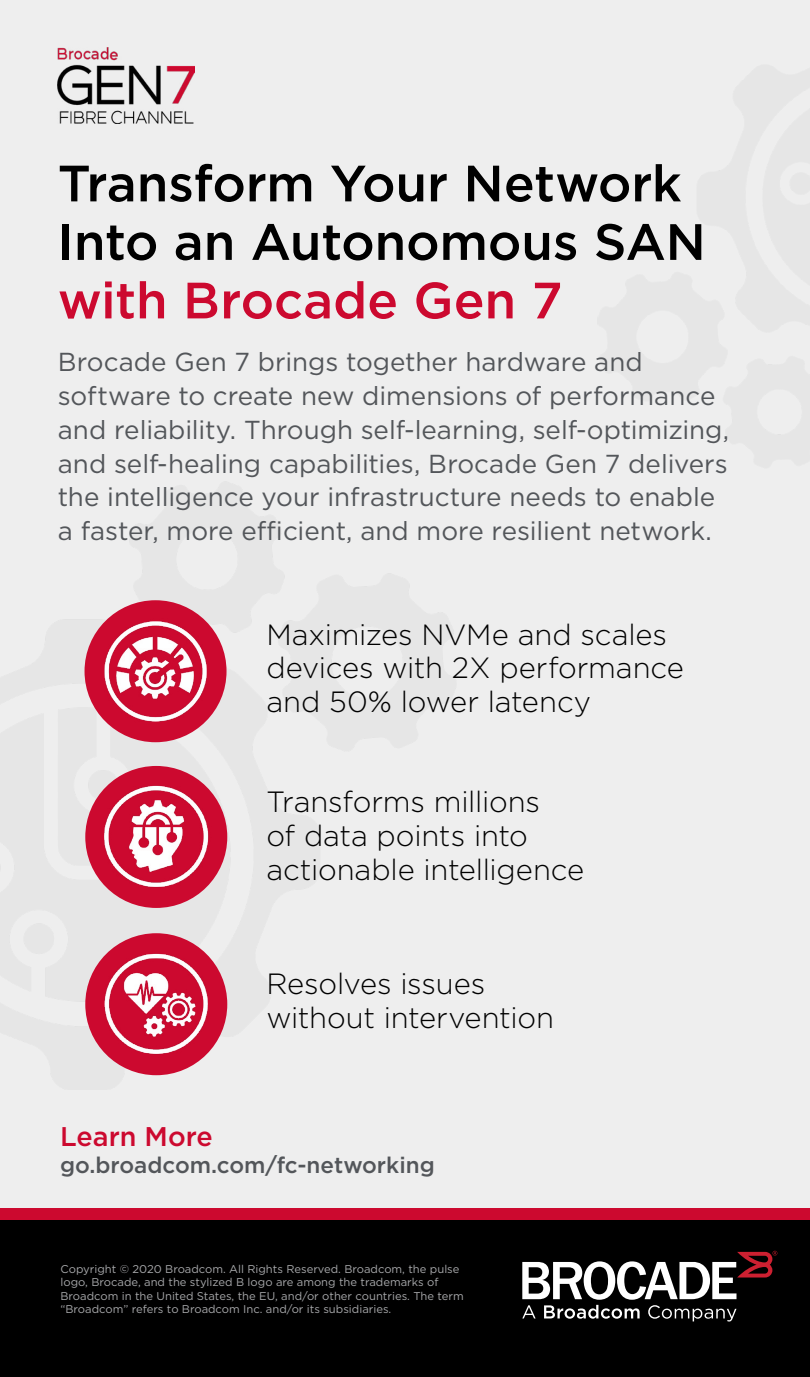
<style>
.page{position:relative;width:810px;height:1377px;background:#eee}
.page>*{position:absolute;margin:0;border:0;box-sizing:border-box;transform-origin:0 0}
.t1{font:500 51.07px/58.5px "Gotham";letter-spacing:-.005em;color:#000}
.t2{font:500 51.07px "Gotham";color:#cc092f}
.t3{font:300 29.25px/33.8px "Gotham";letter-spacing:-.005em;color:#000}
.t4{font:500 27px "Gotham";color:#cc092f}
.t5{font:26.1px/33.8px "Gotham";color:#53565a}
.t6{font:500 22.5px "Gotham";color:#53565a}
.t7{font:11.25px/13.5px "Gotham";color:#a7a8aa}
</style>
<div class="page">
<div style="left:0;top:1215px;width:810px;height:162px;background:#000"></div>
<div style="left:0;top:1208px;width:810px;height:12px;background:#cc092f"></div>
<svg style="left:522px;top:1251px;width:255px;height:71px"></svg>
<div style="left:85px;top:600px;width:142px;height:142px;background:#cc092f;border-radius:50%"></div>
<img style="left:91px;top:609px;width:127px;height:124px">
<div style="left:85px;top:766px;width:142px;height:142px;background:#cc092f;border-radius:50%"></div>
<img style="left:91px;top:773px;width:129px;height:125px">
<div style="left:85px;top:933px;width:142px;height:142px;background:#cc092f;border-radius:50%"></div>
<img style="left:91px;top:941px;width:129px;height:125px">
<img style="left:58px;top:47px;width:137px;height:77px">
<h1 class="t1" style="left:58px;top:153px;width:650px">Transform Your Network<br>Into an Autonomous SAN</h1>
<h1 class="t2" style="left:58px;top:267px;width:506px">with Brocade Gen 7</h1>
<p class="t5" style="left:58px;top:345px;width:673px">Brocade Gen 7 brings together hardware and software to create new dimensions of performance and reliability. Through self-learning, self-optimizing, and self-healing capabilities, Brocade Gen 7 delivers the intelligence your infrastructure needs to enable a faster, more efficient, and more resilient network.</p>
<p class="t3" style="left:266px;top:617px;width:419px">Maximizes NVMe and scales devices with 2X performance and 50% lower latency</p>
<p class="t3" style="left:266px;top:784px;width:319px">Transforms millions<br>of data points into actionable intelligence</p>
<p class="t3" style="left:266px;top:966px;width:289px">Resolves issues without intervention</p>
<p class="t4" style="left:60px;top:1118px;width:154px">Learn More</p>
<p class="t6" style="left:60px;top:1150px;width:376px">go.broadcom.com/fc-networking</p>
<p class="t7" style="left:61px;top:1262px;width:405px">Copyright © 2020 Broadcom. All Rights Reserved. Broadcom, the pulse logo, Brocade, and the stylized B logo are among the trademarks of Broadcom in the United States, the EU, and/or other countries. The term “Broadcom” refers to Broadcom Inc. and/or its subsidiaries.</p>
</div>
